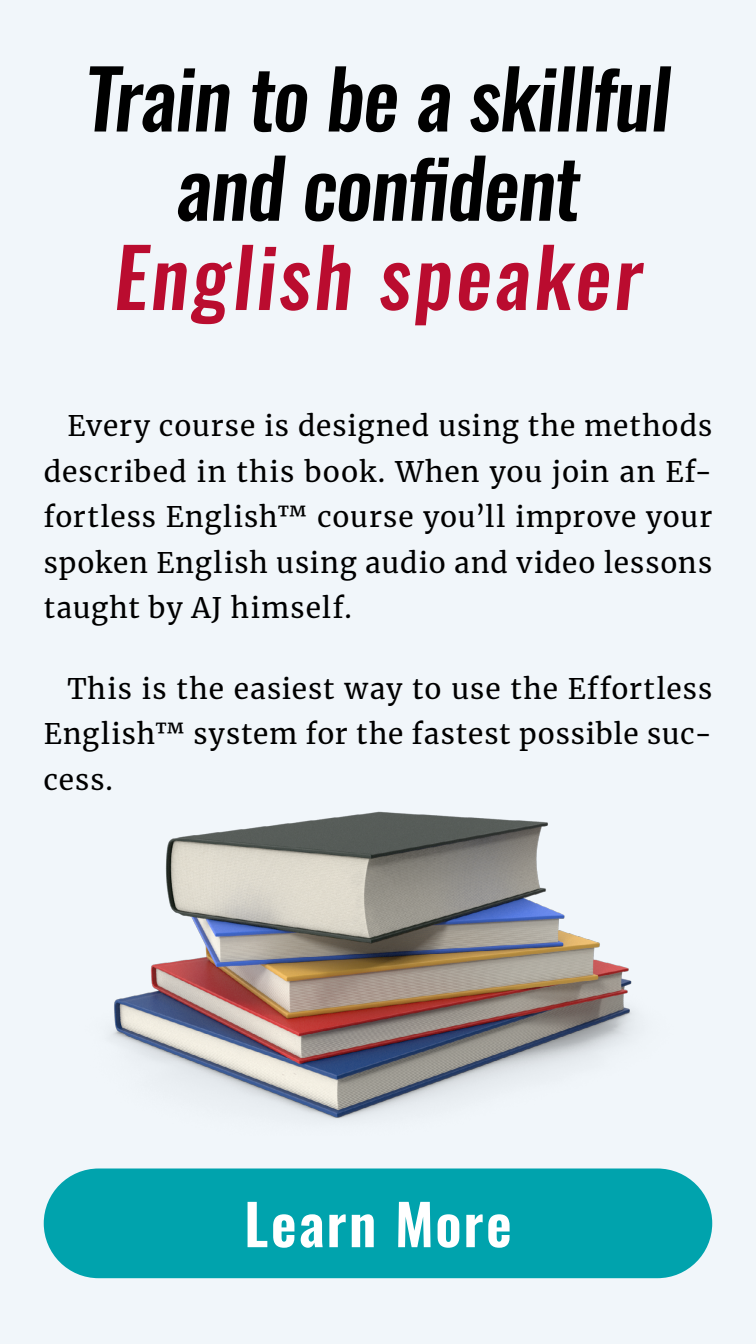
<style>
.page{position:relative;width:756px;height:1344px;background:#f1f6fa}
.page>*{position:absolute;margin:0;border:0;box-sizing:border-box;transform-origin:0 0}
.Promotion_heading{font:italic 500 80.5px/89.2px "Oswald";letter-spacing:-.015em;color:#000;text-align:center}
.TOC_-_H1{font:600 56px "Oswald";letter-spacing:.035em;color:#fff}
.Paragraph{font:28px/45.5px "Merriweather";letter-spacing:.035em;color:#000;text-align:justify}
.s1{color:#ba0c2f}
</style>
<div class="page">
<img style="left:111px;top:811px;width:523px;height:309px">
<div style="left:44px;top:1169px;width:668px;height:109px;background:#00a3ad;border-radius:55px"></div>
<p class="Promotion_heading" style="left:85px;top:55px;width:587px">Train to be a skillful and confident<br><span class="s1">English speaker</span></p>
<p class="Paragraph" style="left:44px;top:402px;width:670px;text-indent:24px">Every course is designed using the methods described in this book. When you join an Ef&shy;fortless English™ course you’ll improve your spoken English using audio and video lessons taught by AJ himself.</p>
<p class="Paragraph" style="left:44px;top:665px;width:670px;text-indent:24px">This is the easiest way to use the Effortless English™ system for the fastest possible suc&shy;cess.</p>
<p class="TOC_-_H1" style="left:244px;top:1185px;width:269px">Learn More</p>
</div>
